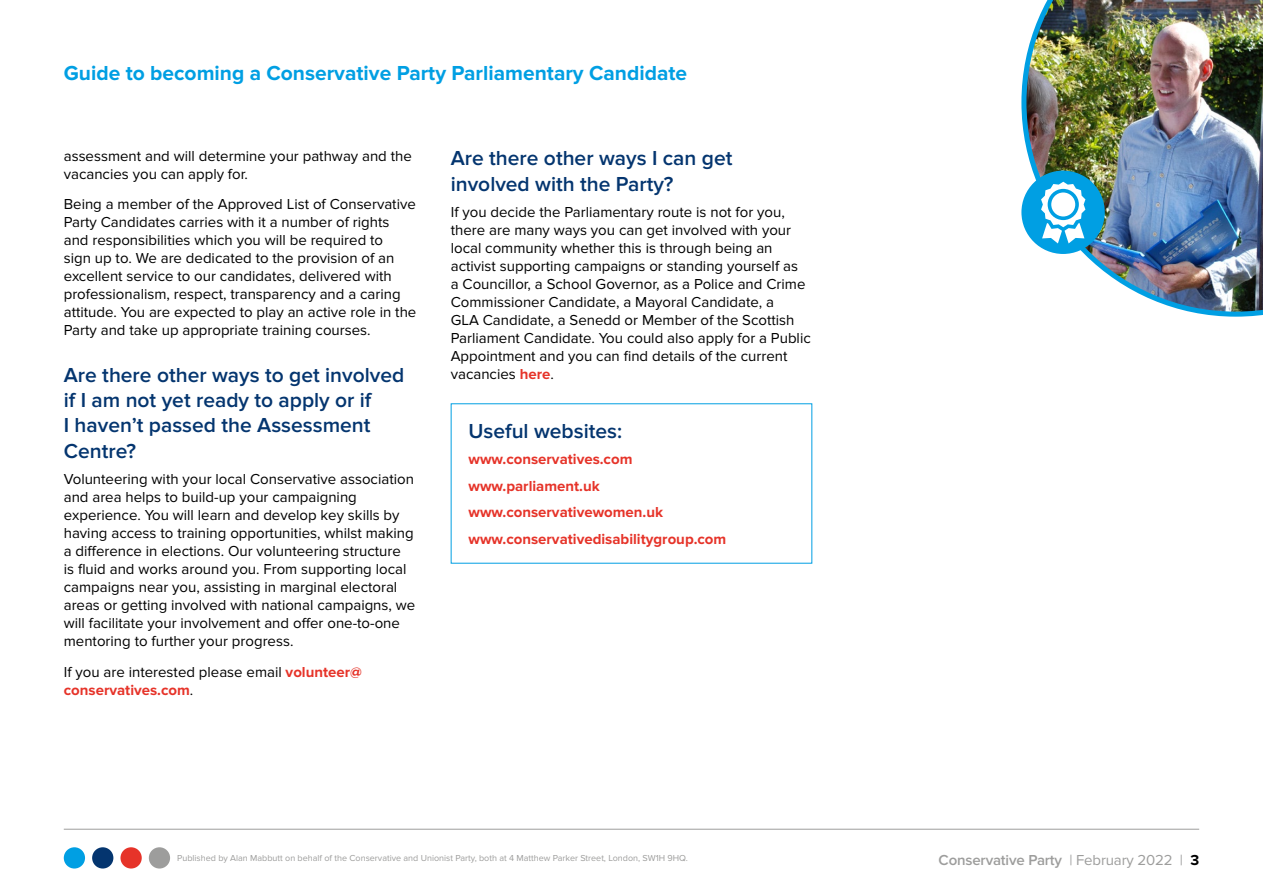
<style>
.page{position:relative;width:1263px;height:893px;background:#fff}
.page>*{position:absolute;margin:0;border:0;box-sizing:border-box;transform-origin:0 0}
.t1{font:600 21px/25.2px "Proxima Nova";color:#04356f}
.t2{font:700 21px "Proxima Nova";color:#009fe3}
.t3{font:15px/18px "Proxima Nova";color:#000}
.t4{font:700 15px/26.5px "Proxima Nova";color:#e63329}
.t5{font:600 15px "Proxima Nova";letter-spacing:-.01em;color:#9d9d9c}
.t6{font:9px "Proxima Nova";color:#9d9d9c}
.s1{font-weight:700;color:#e63329}
.s2{font-weight:400}
.s3{font-weight:700;color:#000}
</style>
<div class="page">
<hr style="left:64px;top:829px;width:1135px;height:1px;background:#9d9d9c">
<div style="left:64px;top:847px;width:21px;height:21px;background:#009fe3;border-radius:50%"></div>
<div style="left:92px;top:847px;width:21px;height:21px;background:#04356f;border-radius:50%"></div>
<div style="left:120px;top:847px;width:22px;height:21px;background:#e63329;border-radius:50%"></div>
<div style="left:149px;top:847px;width:21px;height:21px;background:#9d9d9c;border-radius:50%"></div>
<img style="left:1021px;top:0;width:242px;height:317px">
<div style="left:1021px;top:171px;width:84px;height:83px;background:#009fe3;border-radius:50%"></div>
<svg style="left:1041px;top:182px;width:44px;height:61px"></svg>
<h1 class="t2" style="left:64px;top:61px;width:625px">Guide to becoming a Conservative Party Parliamentary Candidate</h1>
<p class="t3" style="left:64px;top:147px;width:350px">assessment and will determine your pathway and the vacancies you can apply for.</p>
<p class="t3" style="left:64px;top:196px;width:354px">Being a member of the Approved List of Conservative Party Candidates carries with it a number of rights and responsibilities which you will be required to<br>sign up to. We are dedicated to the provision of an excellent service to our candidates, delivered with professionalism, respect, transparency and a caring attitude. You are expected to play an active role in the Party and take up appropriate training courses.</p>
<h1 class="t1" style="left:64px;top:363px;width:342px">Are there other ways to get involved if I am not yet ready to apply or if<br>I haven’t passed the Assessment<br>Centre?</h1>
<p class="t3" style="left:64px;top:470px;width:353px">Volunteering with your local Conservative association and area helps to build-up your campaigning experience. You will learn and develop key skills by having access to training opportunities, whilst making a difference in elections. Our volunteering structure<br>is fluid and works around you. From supporting local campaigns near you, assisting in marginal electoral areas or getting involved with national campaigns, we will facilitate your involvement and offer one-to-one mentoring to further your progress.</p>
<p class="t3" style="left:64px;top:663px;width:300px">If you are interested please email <span class="s1">volunteer@ conservatives.com</span>.</p>
<h1 class="t1" style="left:451px;top:146px;width:283px">Are there other ways I can get involved with the Party?</h1>
<p class="t3" style="left:451px;top:203px;width:362px">If you decide the Parliamentary route is not for you, there are many ways you can get involved with your local community whether this is through being an activist supporting campaigns or standing yourself as<br>a Councillor, a School Governor, as a Police and Crime Commissioner Candidate, a Mayoral Candidate, a<br>GLA Candidate, a Senedd or Member of the Scottish Parliament Candidate. You could also apply for a Public Appointment and you can find details of the current vacancies <span class="s1">here</span>.</p>
<h1 class="t1" style="left:468px;top:419px;width:155px">Useful websites:</h1>
<p class="t4" style="left:468px;top:446px;width:259px">www.conservatives.com www.parliament.uk www.conservativewomen.uk www.conservativedisabilitygroup.com</p>
<p class="t6" style="left:177px;top:853px;width:512px">Published by Alan Mabbutt on behalf of the Conservative and Unionist Party, both at 4 Matthew Parker Street, London, SW1H 9HQ.</p>
<p class="t5" style="left:938px;top:851px;width:262px">Conservative Party <span class="s2">| February 2022 |</span> <span class="s3">3</span></p>
</div>
